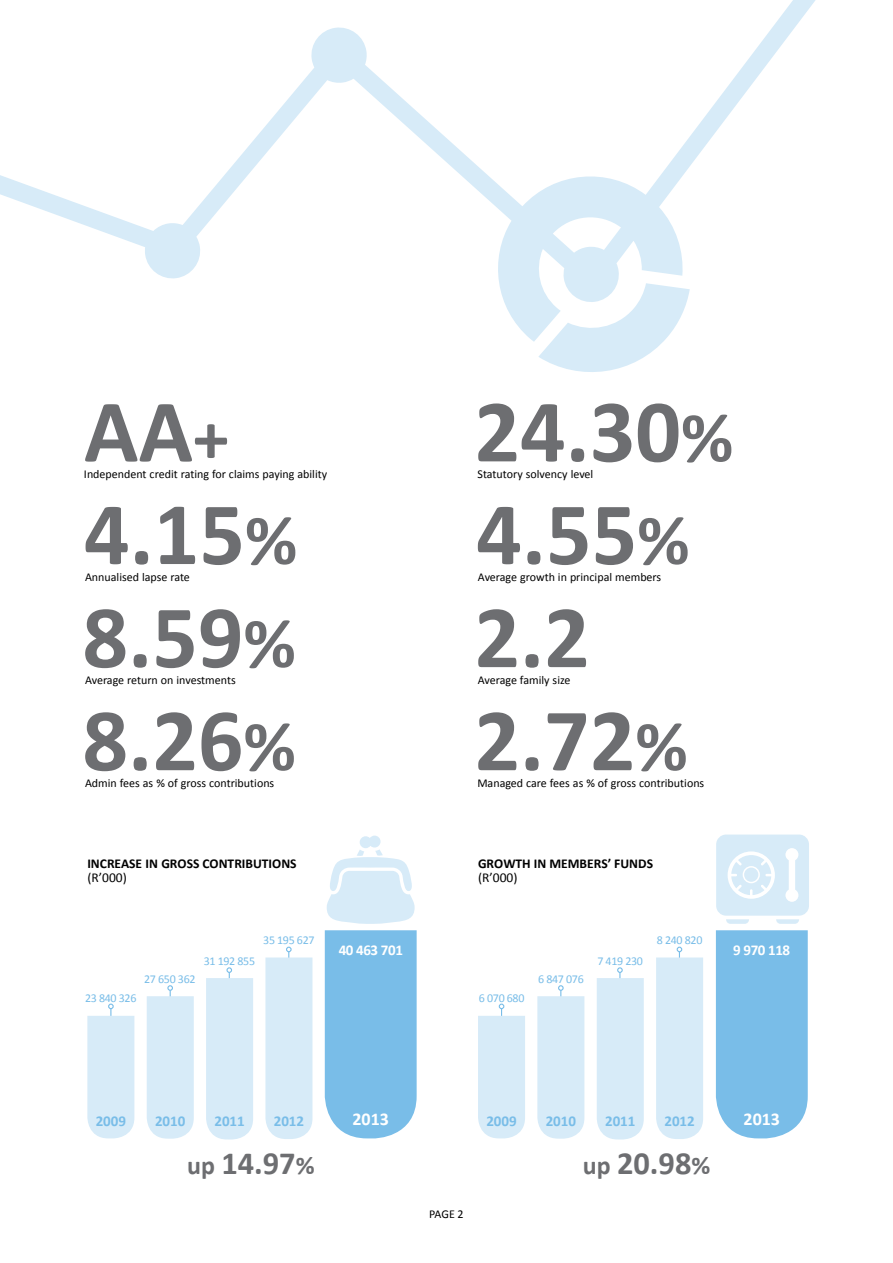
<style>
.page{position:relative;width:893px;height:1263px;background:#fff}
.page>*{position:absolute;margin:0;border:0;box-sizing:border-box;transform-origin:0 0}
.t1{font:700 90px "Calibri";color:#6d6e71}
.t2{font:700 72px "Calibri";color:#6d6e71}
.t3{font:700 32.4px "Calibri";color:#6d6e71}
.t4{font:700 18px "Calibri";color:#fff}
.t5{font:700 15px "Calibri";color:#79bde8}
.t6{font:700 15px "Calibri";letter-spacing:-.025em;color:#fff}
.t7{font:700 13.5px "Calibri";color:#000}
.t8{font:13.5px "Calibri";color:#000}
.t9{font:12px "Calibri";color:#000}
.t10{font:12px "Calibri";letter-spacing:-.025em;color:#79bde8}
.s1{font-size:25.95px}
</style>
<div class="page">
<svg style="left:87px;top:1003px;width:47px;height:135px;background:#dbedf8"></svg>
<svg style="left:147px;top:985px;width:47px;height:154px;background:#daecf8"></svg>
<svg style="left:206px;top:967px;width:47px;height:172px;background:#daecf8"></svg>
<svg style="left:265px;top:947px;width:47px;height:192px;background:#d9ecf8"></svg>
<div style="left:325px;top:930px;width:92px;height:208px;background:#79bde8"></div>
<svg style="left:327px;top:836px;width:88px;height:88px"></svg>
<svg style="left:478px;top:1003px;width:47px;height:135px;background:#dbedf8"></svg>
<svg style="left:537px;top:985px;width:47px;height:154px;background:#daecf8"></svg>
<svg style="left:597px;top:967px;width:47px;height:172px;background:#daecf8"></svg>
<svg style="left:656px;top:947px;width:47px;height:192px;background:#d9ecf8"></svg>
<div style="left:716px;top:930px;width:91px;height:208px;background:#79bde8"></div>
<div style="left:716px;top:834px;width:93px;height:82px;background:#d7ebf8;border-radius:10px"></div>
<div style="left:728px;top:851px;width:47px;height:48px;background:#fff;border-radius:50%"></div>
<svg style="left:730px;top:854px;width:42px;height:42px"></svg>
<svg style="left:776px;top:919px;width:23px;height:5px"></svg>
<svg style="left:726px;top:919px;width:23px;height:5px"></svg>
<svg style="left:785px;top:848px;width:14px;height:54px"></svg>
<div style="left:743px;top:866px;width:17px;height:17px;border:2px solid #fff;border-radius:50%"></div>
<svg style="left:0;top:0;width:816px;height:372px"></svg>
<h1 class="t1" style="left:84px;top:374px;width:111px">AA</h1>
<p class="t9" style="left:84px;top:466px;width:245px">Independent credit rating for claims paying ability</p>
<h2 class="t2" style="left:193px;top:391px;width:37px">+</h2>
<h1 class="t1" style="left:84px;top:477px;width:162px">4.15</h1>
<p class="t9" style="left:85px;top:569px;width:106px">Annualised lapse rate</p>
<h2 class="t2" style="left:245px;top:494px;width:54px">%</h2>
<h1 class="t1" style="left:82px;top:580px;width:162px">8.59</h1>
<p class="t9" style="left:85px;top:672px;width:152px">Average return on investments</p>
<h2 class="t2" style="left:243px;top:597px;width:54px">%</h2>
<h1 class="t1" style="left:474px;top:374px;width:208px">24.30</h1>
<p class="t9" style="left:478px;top:466px;width:117px">Statutory solvency level</p>
<h2 class="t2" style="left:681px;top:391px;width:54px">%</h2>
<h1 class="t1" style="left:476px;top:477px;width:162px">4.55</h1>
<p class="t9" style="left:478px;top:569px;width:185px">Average growth in principal members</p>
<h2 class="t2" style="left:637px;top:494px;width:54px">%</h2>
<h1 class="t1" style="left:474px;top:580px;width:117px">2.2</h1>
<p class="t9" style="left:478px;top:672px;width:94px">Average family size</p>
<h2 class="t2" style="left:243px;top:700px;width:54px">%</h2>
<h1 class="t1" style="left:474px;top:683px;width:162px">2.72</h1>
<p class="t9" style="left:477px;top:775px;width:228px">Managed care fees as % of gross contributions</p>
<h1 class="t1" style="left:82px;top:683px;width:162px">8.26</h1>
<p class="t9" style="left:85px;top:775px;width:191px">Admin fees as % of gross contributions</p>
<h2 class="t2" style="left:635px;top:700px;width:54px">%</h2>
<p class="t7" style="left:87px;top:855px;width:211px">INCREASE IN GROSS CONTRIBUTIONS</p>
<p class="t8" style="left:87px;top:869px;width:41px">(R’000)</p>
<p class="t7" style="left:478px;top:855px;width:177px">GROWTH IN MEMBERS’ FUNDS</p>
<p class="t8" style="left:478px;top:869px;width:41px">(R’000)</p>
<p class="t10" style="left:263px;top:932px;width:53px">35 195 627</p>
<p class="t6" style="left:339px;top:940px;width:66px">40 463 701</p>
<p class="t10" style="left:657px;top:932px;width:47px">8 240 820</p>
<p class="t6" style="left:733px;top:940px;width:59px">9 970 118</p>
<p class="t10" style="left:204px;top:954px;width:53px">31 192 855</p>
<p class="t10" style="left:597px;top:954px;width:47px">7 419 230</p>
<p class="t10" style="left:144px;top:971px;width:53px">27 650 362</p>
<p class="t10" style="left:538px;top:971px;width:47px">6 847 076</p>
<p class="t10" style="left:85px;top:991px;width:53px">23 840 326</p>
<p class="t10" style="left:479px;top:991px;width:47px">6 070 680</p>
<p class="t5" style="left:96px;top:1112px;width:32px">2009</p>
<p class="t5" style="left:155px;top:1112px;width:32px">2010</p>
<p class="t5" style="left:214px;top:1112px;width:32px">2011</p>
<p class="t5" style="left:274px;top:1112px;width:32px">2012</p>
<h3 class="t3" style="left:187px;top:1142px;width:129px"><span class="s1">up</span> 14.97<span class="s1">%</span></h3>
<h3 class="t4" style="left:352px;top:1107px;width:38px">2013</h3>
<p class="t5" style="left:486px;top:1112px;width:32px">2009</p>
<p class="t9" style="left:429px;top:1206px;width:36px">PAGE 2</p>
<p class="t5" style="left:546px;top:1112px;width:32px">2010</p>
<p class="t5" style="left:605px;top:1112px;width:32px">2011</p>
<p class="t5" style="left:664px;top:1112px;width:32px">2012</p>
<h3 class="t3" style="left:583px;top:1143px;width:129px"><span class="s1">up</span> 20.98<span class="s1">%</span></h3>
<h3 class="t4" style="left:744px;top:1107px;width:38px">2013</h3>
</div>
